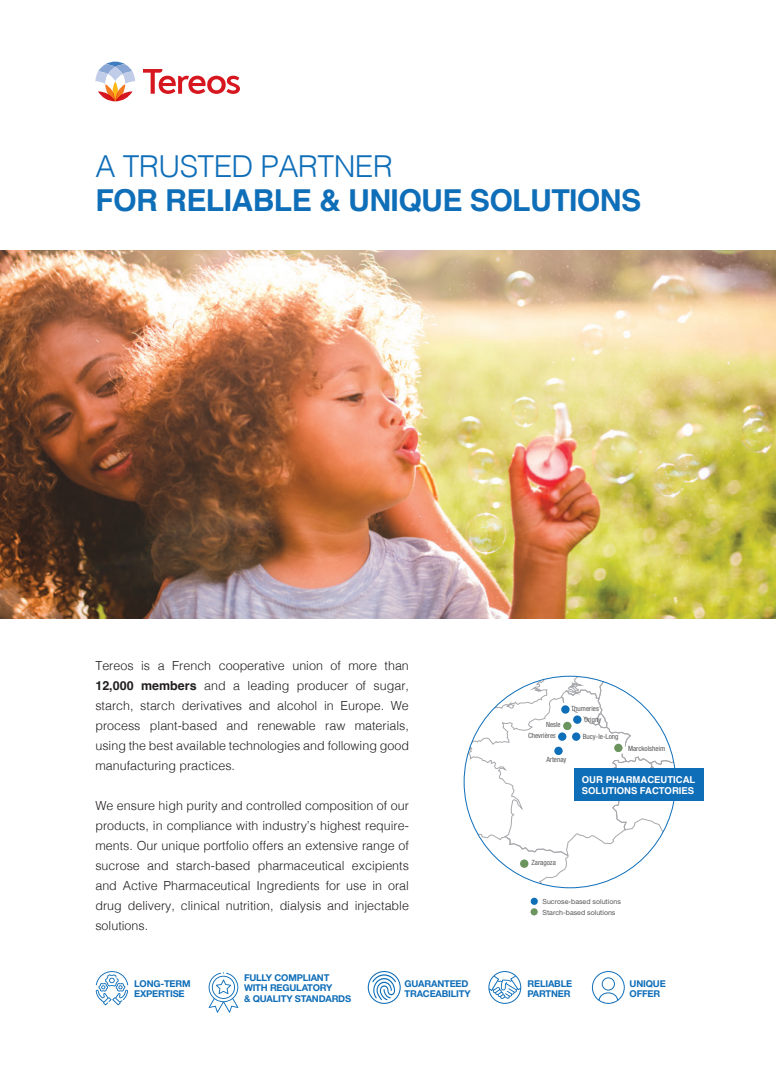
<style>
.page{position:relative;width:776px;height:1076px;background:#fff}
.page>*{position:absolute;margin:0;border:0;box-sizing:border-box;transform-origin:0 0}
.t1{font:700 30.25px "Helvetica";letter-spacing:-.02em;color:#0f6eb8}
.t2{font:300 30.25px "Helvetica";letter-spacing:-.02em;color:#0f6eb8}
.t3{font:300 12.5px/20px "Helvetica";color:#231f20;text-align:justify}
.t4{font:700 9.5px/11.4px "Helvetica";color:#fff}
.t5{font:700 9.38px/10.4px "Helvetica Neue";letter-spacing:-.02em;color:#0f6eb8}
.t6{font:condensed 7.12px "Helvetica Neue";color:#57585a}
.t7{font:7px/10.8px "Helvetica Neue";color:#57585a}
.s1{font-weight:700}
</style>
<div class="page">
<img style="left:0;top:61px;width:776px;height:952px">
<h1 class="t2" style="left:95px;top:140px;width:299px">A TRUSTED PARTNER</h1>
<h1 class="t1" style="left:95px;top:181px;width:547px">FOR RELIABLE &amp; UNIQUE SOLUTIONS</h1>
<p class="t3" style="left:95px;top:654px;width:315px">Tereos is a French cooperative union of more than <span class="s1">12,000 members</span> and a leading producer of sugar, starch, starch derivatives and alcohol in Europe. We process plant-based and renewable raw materials, using the best available technologies and following good manufacturing practices.</p>
<p class="t3" style="left:95px;top:794px;width:315px">We ensure high purity and controlled composition of our products, in compliance with industry’s highest require&shy;ments. Our unique portfolio offers an extensive range of sucrose and starch-based pharmaceutical excipients and Active Pharmaceutical Ingredients for use in oral drug delivery, clinical nutrition, dialysis and injectable solutions.</p>
<p class="t6" style="left:546px;top:720px;width:16px">Nesle</p>
<p class="t6" style="left:528px;top:731px;width:30px">Chevrières</p>
<p class="t6" style="left:571px;top:704px;width:29px">Thumeries</p>
<p class="t6" style="left:584px;top:715px;width:19px">Origny</p>
<p class="t6" style="left:583px;top:732px;width:37px">Bucy-le-Long</p>
<p class="t6" style="left:546px;top:755px;width:22px">Artenay</p>
<p class="t6" style="left:628px;top:744px;width:39px">Marckolsheim</p>
<p class="t6" style="left:531px;top:858px;width:26px">Zaragoza</p>
<p class="t4" style="left:582px;top:774px;width:115px">OUR PHARMACEUTICAL<br>SOLUTIONS FACTORIES</p>
<p class="t7" style="left:542px;top:895px;width:80px">Sucrose-based solutions<br>Starch-based solutions</p>
<p class="t5" style="left:134px;top:977px;width:58px">LONG-TERM<br>EXPERTISE</p>
<p class="t5" style="left:244px;top:971px;width:109px">FULLY COMPLIANT<br>WITH REGULATORY<br>&amp; QUALITY STANDARDS</p>
<p class="t5" style="left:404px;top:977px;width:68px">GUARANTEED<br>TRACEABILITY</p>
<p class="t5" style="left:629px;top:977px;width:38px">UNIQUE<br>OFFER</p>
<p class="t5" style="left:527px;top:977px;width:46px">RELIABLE<br>PARTNER</p>
</div>
